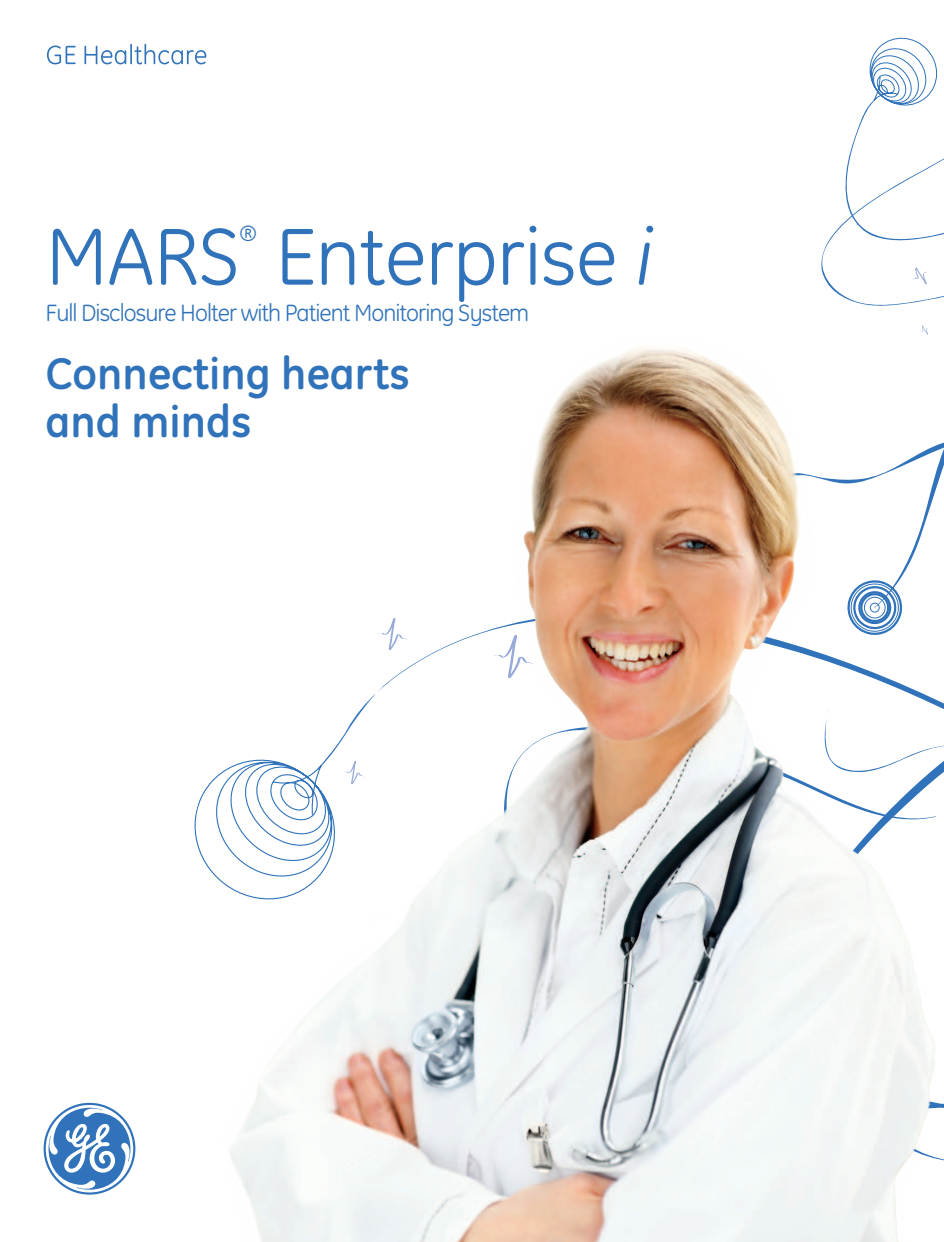
<style>
.page{position:relative;width:944px;height:1242px;background:#fff}
.page>*{position:absolute;margin:0;border:0;box-sizing:border-box;transform-origin:0 0}
.t1{font:81.9px "GE Inspira";letter-spacing:-.01em;color:#3073ba}
.t2{font:700 45px/48px "GE Inspira";color:#3073ba}
.t3{font:24px "GE Inspira";letter-spacing:-.04em;color:#3073ba}
.t4{font:22.5px "GE Inspira";color:#3073ba}
.s1{font-style:italic}
</style>
<div class="page">
<svg style="left:44px;top:1102px;width:91px;height:92px"></svg>
<svg style="left:845px;top:37px;width:99px;height:159px"></svg>
<svg style="left:47px;top:46px;width:29px;height:18px"></svg>
<svg style="left:84px;top:46px;width:42px;height:18px"></svg>
<hr style="left:130px;top:44px;width:2px;height:20px;background:#3073ba">
<svg style="left:134px;top:44px;width:72px;height:20px"></svg>
<img style="left:220px;top:347px;width:719px;height:895px">
<h1 class="t1" style="left:46px;top:209px;width:609px">MARS Enterprise <span class="s1">i</span></h1>
<p class="t4" style="left:239px;top:221px;width:19px">®</p>
<p class="t3" style="left:46px;top:299px;width:485px">Full Disclosure Holter with Patient Monitoring System</p>
<h2 class="t2" style="left:46px;top:348px;width:366px">Connecting hearts and minds</h2>
</div>
